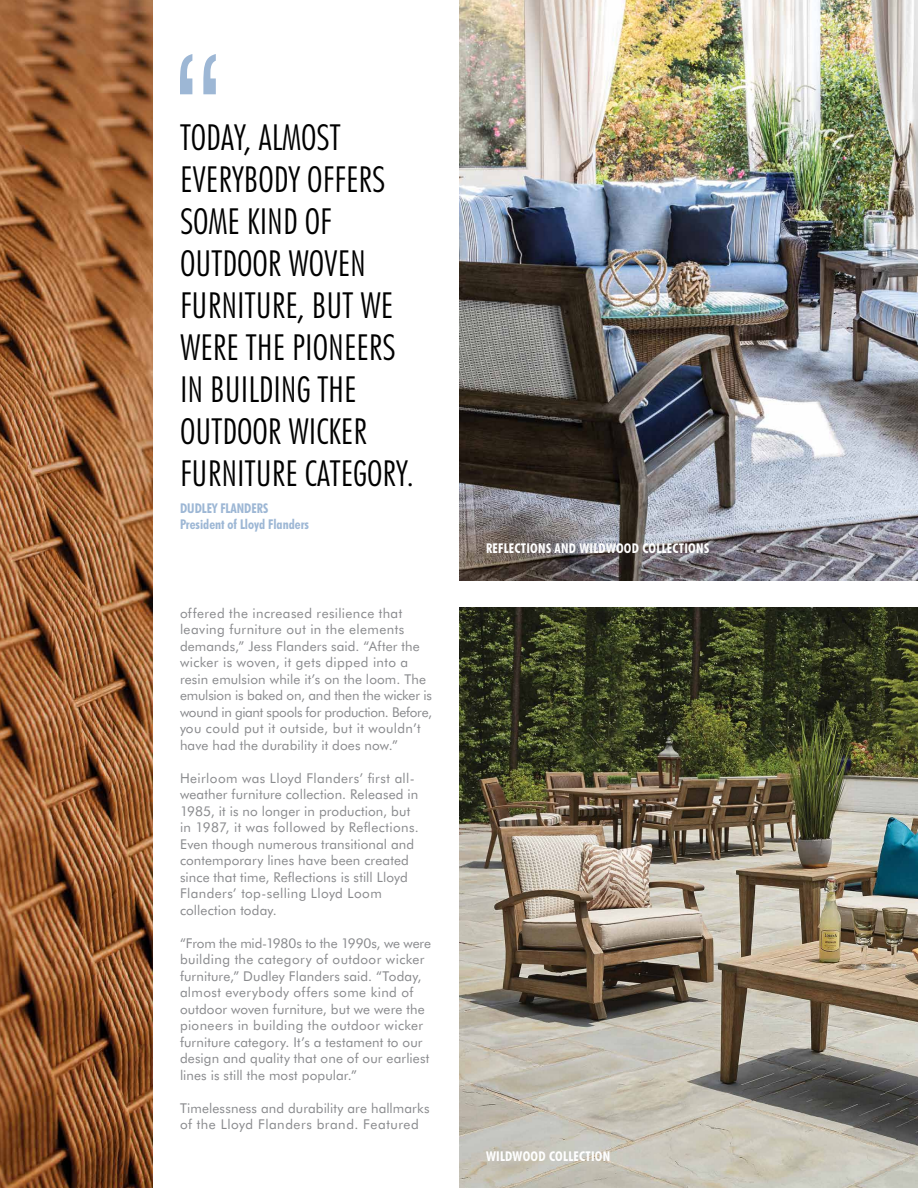
<style>
.page{position:relative;width:918px;height:1188px;background:#fff}
.page>*{position:absolute;margin:0;border:0;box-sizing:border-box;transform-origin:0 0}
.t1{font:300 condensed 36px/42px "Futura BT";color:#000}
.t2{font:13.5px/16.5px "Futura BT";letter-spacing:.01em;color:#898a8d}
.t3{font:700 condensed 13.5px "Futura BT";letter-spacing:.02em;color:#fff}
.t4{font:700 condensed 13.5px/16.5px "Futura BT";color:#9db7d5}
</style>
<div class="page">
<img style="left:459px;top:608px;width:459px;height:580px">
<img style="left:459px;top:0;width:459px;height:580px">
<svg style="left:180px;top:54px;width:36px;height:40px"></svg>
<img style="left:0;top:0;width:153px;height:1188px">
<h1 class="t1" style="left:180px;top:116px;width:235px">TODAY, ALMOST<br>EVERYBODY OFFERS<br>SOME KIND OF<br>OUTDOOR WOVEN<br>FURNITURE, BUT WE<br>WERE THE PIONEERS<br>IN BUILDING THE<br>OUTDOOR WICKER<br>FURNITURE CATEGORY.</h1>
<p class="t4" style="left:180px;top:500px;width:131px">DUDLEY FLANDERS<br>President of Lloyd Flanders</p>
<p class="t2" style="left:180px;top:605px;width:254px">offered the increased resilience that leaving furniture out in the elements demands,” Jess Flanders said. “After the wicker is woven, it gets dipped into a resin emulsion while it’s on the loom. The emulsion is baked on, and then the wicker is wound in giant spools for production. Before, you could put it outside, but it wouldn’t have had the durability it does now.”</p>
<p class="t2" style="left:180px;top:770px;width:240px">Heirloom was Lloyd Flanders’ first all&shy;weather furniture collection. Released in 1985, it is no longer in production, but in 1987, it was followed by Reflections.<br>Even though numerous transitional and contemporary lines have been created since that time, Reflections is still Lloyd Flanders’ top-selling Lloyd Loom collection today.</p>
<p class="t2" style="left:180px;top:935px;width:252px">“From the mid-1980s to the 1990s, we were building the category of outdoor wicker furniture,” Dudley Flanders said. “Today, almost everybody offers some kind of outdoor woven furniture, but we were the pioneers in building the outdoor wicker furniture category. It’s a testament to our design and quality that one of our earliest lines is still the most popular.”</p>
<p class="t2" style="left:180px;top:1100px;width:251px">Timelessness and durability are hallmarks of the Lloyd Flanders brand. Featured</p>
<p class="t3" style="left:486px;top:540px;width:225px">REFLECTIONS AND WILDWOOD COLLECTIONS</p>
<p class="t3" style="left:486px;top:1148px;width:126px">WILDWOOD COLLECTION</p>
</div>
